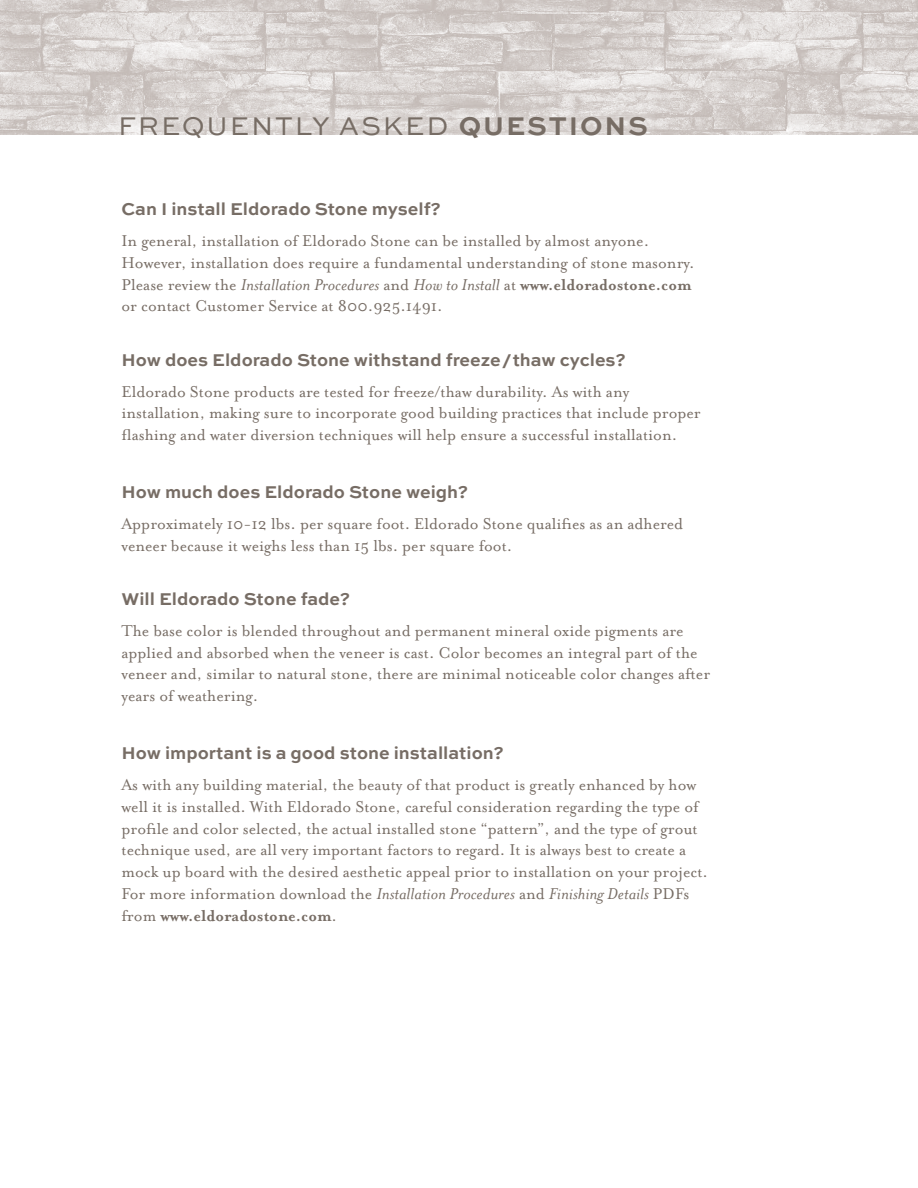
<style>
.page{position:relative;width:918px;height:1188px;background:#fff}
.page>*{position:absolute;margin:0;border:0;box-sizing:border-box;transform-origin:0 0}
.t1{font:27px "Sweet Sans";letter-spacing:.07em;color:#776d65}
.t2{font:18px/21.8px "Mrs Eaves OT";color:#776d65}
.t3{font:700 18px "Sweet Sans";color:#776d65}
.s1{font-weight:700}
.s2{font-style:italic}
</style>
<div class="page">
<img style="left:0;top:0;width:918px;height:135px">
<div style="left:110px;top:105px;width:548px;height:45px;background:#fff;opacity:.5"></div>
<h1 class="t1" style="left:118px;top:111px;width:531px">FREQUENTLY ASKED <span class="s1">QUESTIONS</span></h1>
<p class="t3" style="left:122px;top:199px;width:321px">Can I install Eldorado Stone myself?</p>
<p class="t2" style="left:122px;top:230px;width:575px">In general, installation of Eldorado Stone can be installed by almost anyone.<br>However, installation does require a fundamental understanding of stone masonry.<br>Please review the <span class="s2">Installation Procedures</span> and <span class="s2">How to Install</span> at <span class="s1">www.eldoradostone.com </span>or contact Customer Service at 800.925.1491.</p>
<p class="t3" style="left:122px;top:349px;width:506px">How does Eldorado Stone withstand freeze/thaw cycles?</p>
<p class="t2" style="left:122px;top:380px;width:581px">Eldorado Stone products are tested for freeze/thaw durability. As with any installation, making sure to incorporate good building practices that include proper flashing and water diversion techniques will help ensure a successful installation.</p>
<p class="t3" style="left:122px;top:482px;width:348px">How much does Eldorado Stone weigh?</p>
<p class="t2" style="left:122px;top:513px;width:563px">Approximately 10-12 lbs. per square foot. Eldorado Stone qualifies as an adhered veneer because it weighs less than 15 lbs. per square foot.</p>
<p class="t3" style="left:122px;top:588px;width:230px">Will Eldorado Stone fade?</p>
<p class="t2" style="left:122px;top:620px;width:590px">The base color is blended throughout and permanent mineral oxide pigments are applied and absorbed when the veneer is cast. Color becomes an integral part of the veneer and, similar to natural stone, there are minimal noticeable color changes after years of weathering.</p>
<p class="t3" style="left:122px;top:743px;width:384px">How important is a good stone installation?</p>
<p class="t2" style="left:122px;top:774px;width:588px">As with any building material, the beauty of that product is greatly enhanced by how well it is installed. With Eldorado Stone, careful consideration regarding the type of profile and color selected, the actual installed stone “pattern”, and the type of grout technique used, are all very important factors to regard. It is always best to create a mock up board with the desired aesthetic appeal prior to installation on your project.<br>For more information download the <span class="s2">Installation Procedures</span> and <span class="s2">Finishing Details</span> PDFs from <span class="s1">www.eldoradostone.com</span>.</p>
</div>
